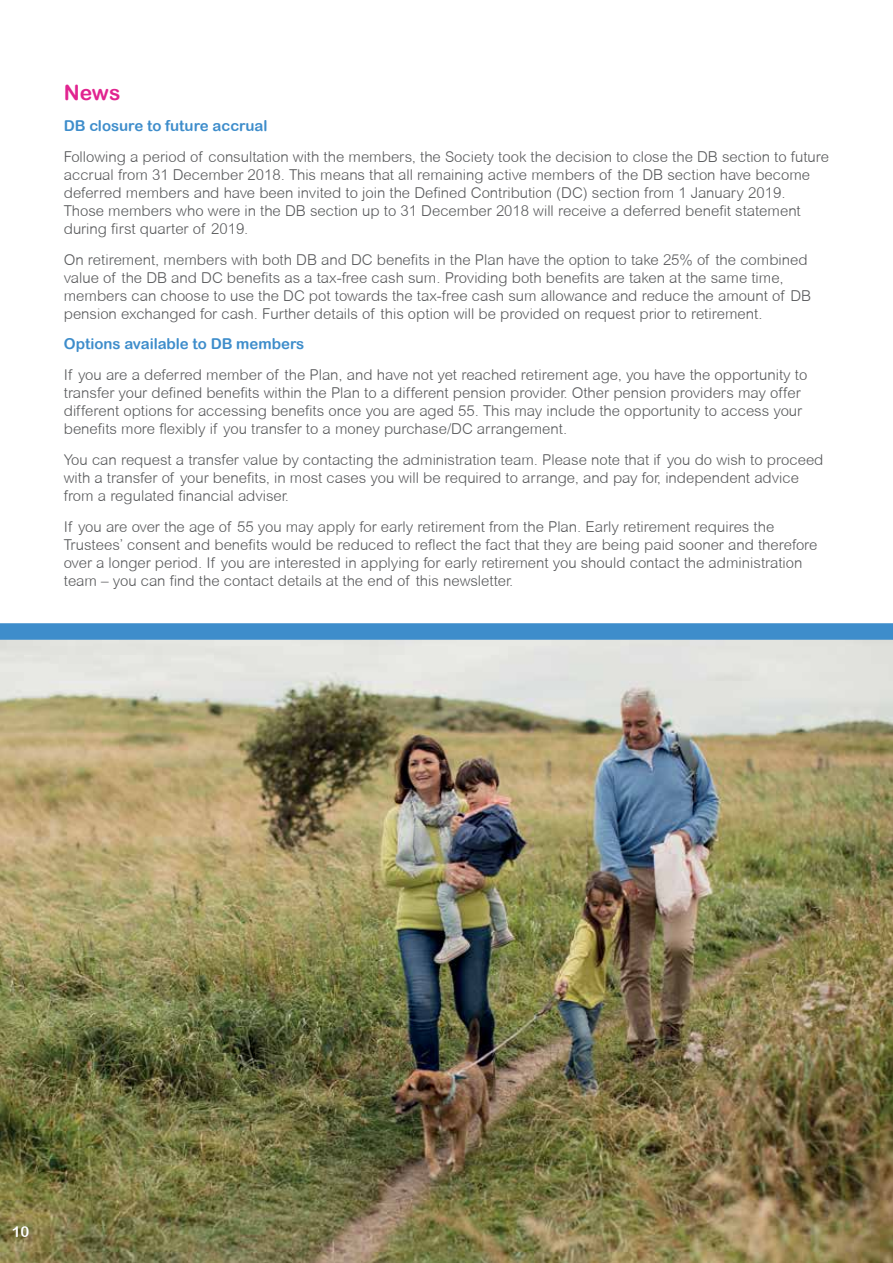
<style>
.page{position:relative;width:893px;height:1263px;background:#fff}
.page>*{position:absolute;margin:0;border:0;box-sizing:border-box;transform-origin:0 0}
.t1{font:21px "Arial Rounded MT Bold";color:#e12490}
.t2{font:300 15px/18px "Arial Rounded MT";color:#58595b}
.t3{font:15px "Arial Rounded MT Bold";color:#3e8dcb}
.t4{font:15px "Arial Rounded MT Bold";color:#fff}
</style>
<div class="page">
<img style="left:0;top:640px;width:893px;height:623px">
<svg style="left:892px;top:640px;width:1px;height:198px"></svg>
<div style="left:0;top:623px;width:893px;height:17px;background:#3e8dcb"></div>
<h1 class="t1" style="left:64px;top:80px;width:58px">News</h1>
<p class="t3" style="left:64px;top:117px;width:205px">DB closure to future accrual</p>
<p class="t2" style="left:64px;top:147px;width:767px">Following a period of consultation with the members, the Society took the decision to close the DB section to future accrual from 31 December 2018. This means that all remaining active members of the DB section have become deferred members and have been invited to join the Defined Contribution (DC) section from 1 January 2019.<br>Those members who were in the DB section up to 31 December 2018 will receive a deferred benefit statement during first quarter of 2019.</p>
<p class="t2" style="left:64px;top:250px;width:749px">On retirement, members with both DB and DC benefits in the Plan have the option to take 25% of the combined value of the DB and DC benefits as a tax-free cash sum. Providing both benefits are taken at the same time, members can choose to use the DC pot towards the tax-free cash sum allowance and reduce the amount of DB pension exchanged for cash. Further details of this option will be provided on request prior to retirement.</p>
<p class="t3" style="left:64px;top:335px;width:242px">Options available to DB members</p>
<p class="t2" style="left:64px;top:366px;width:745px">If you are a deferred member of the Plan, and have not yet reached retirement age, you have the opportunity to transfer your defined benefits within the Plan to a different pension provider. Other pension providers may offer different options for accessing benefits once you are aged 55. This may include the opportunity to access your benefits more flexibly if you transfer to a money purchase/DC arrangement.</p>
<p class="t2" style="left:64px;top:450px;width:761px">You can request a transfer value by contacting the administration team. Please note that if you do wish to proceed with a transfer of your benefits, in most cases you will be required to arrange, and pay for, independent advice from a regulated financial adviser.</p>
<p class="t2" style="left:64px;top:517px;width:755px">If you are over the age of 55 you may apply for early retirement from the Plan. Early retirement requires the Trustees’ consent and benefits would be reduced to reflect the fact that they are being paid sooner and therefore over a longer period. If you are interested in applying for early retirement you should contact the administration team – you can find the contact details at the end of this newsletter.</p>
<p class="t4" style="left:12px;top:1223px;width:19px">10</p>
</div>
